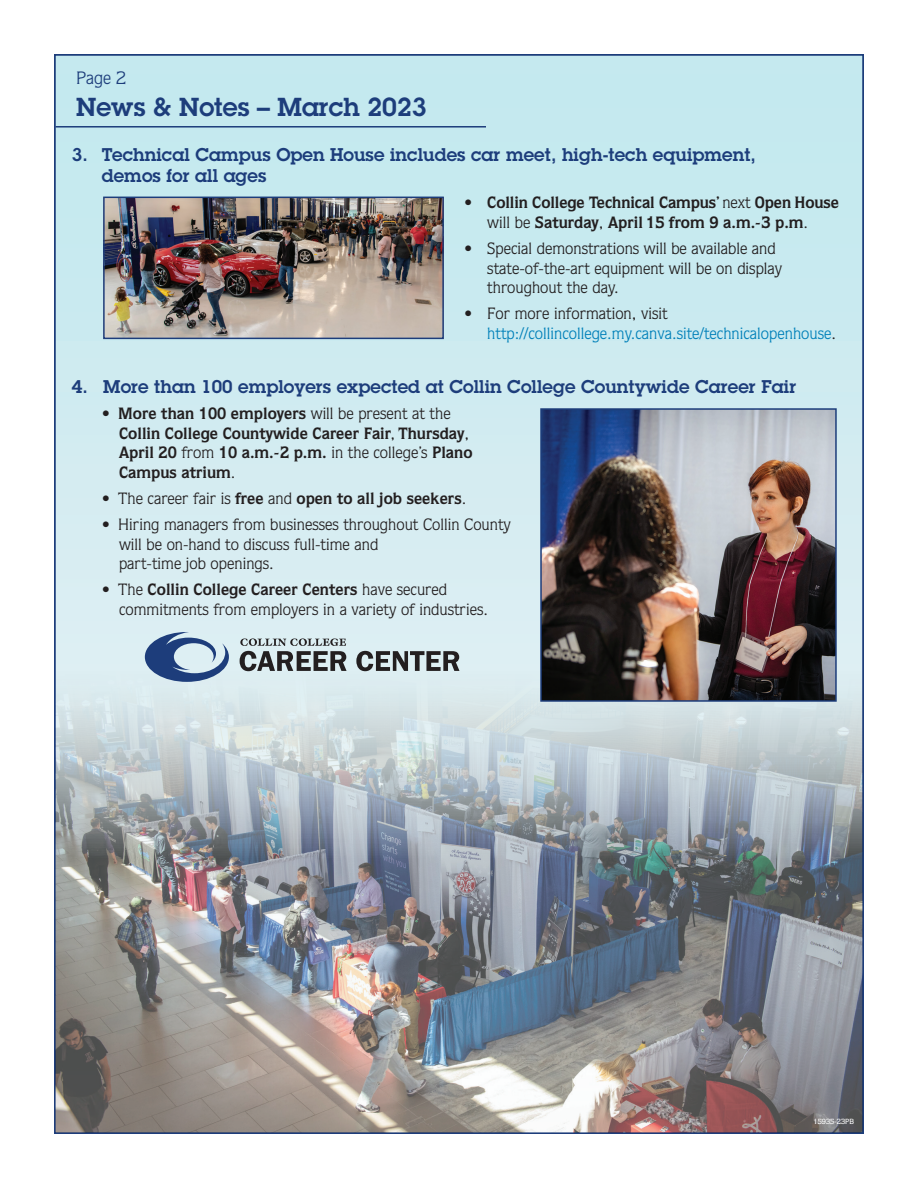
<style>
.page{position:relative;width:918px;height:1188px;background:#fff}
.page>*{position:absolute;margin:0;border:0;box-sizing:border-box;transform-origin:0 0}
.t1{font:600 25.5px "Lubalin Graph";color:#1d3d7b}
.t2{font:600 18px/21px "Lubalin Graph";letter-spacing:.005em;color:#1d3d7b}
.t3{font:18px "Quorum";color:#1d3d7b}
.t4{font:16.5px/19.5px "Quorum";color:#231f20}
.t5{font:700 16.5px/19.5px "Quorum";color:#231f20;text-align:center}
.t6{font:16.5px/19.5px "Quorum";color:#0080b9}
.t7{font:500 7.5px "Quorum";color:#fff}
.s1{font-weight:400}
.s2{color:#231f20}
.s3{font-weight:700}
</style>
<div class="page">
<div style="left:56px;top:54px;width:806px;height:1078px;background:linear-gradient(to right,#d0ebf0,#c8eaf0)"></div>
<img style="left:57px;top:603px;width:804px;height:528px">
<hr style="left:56px;top:126px;width:430px;height:2px;background:#1d3d7b">
<img style="left:106px;top:200px;width:335px;height:136px">
<div style="left:103px;top:197px;width:341px;height:142px;border:2px solid #1d3d7b"></div>
<img style="left:543px;top:411px;width:291px;height:288px">
<div style="left:540px;top:408px;width:297px;height:294px;border:2px solid #1d3d7b"></div>
<svg style="left:145px;top:632px;width:84px;height:50px;background:#88a0be"></svg>
<svg style="left:240px;top:638px;width:107px;height:33px;background:#8e979a"></svg>
<svg style="left:356px;top:651px;width:103px;height:20px;background:#767c7f"></svg>
<p class="t3" style="left:76px;top:67px;width:52px">Page 2</p>
<h1 class="t1" style="left:76px;top:90px;width:352px">News &amp; Notes – March 2023</h1>
<p class="t2" style="left:102px;top:144px;width:656px;text-indent:-30px">3. Technical Campus Open House includes car meet, high-tech equipment, demos for all ages</p>
<p class="t5" style="left:464px;top:193px;width:376px"><span class="s1">•</span> Collin College Technical Campus’ <span class="s1">next</span> Open House <span class="s1">will be</span> Saturday<span class="s1">,</span> April 15 from 9 a.m.-3 p.m<span class="s1">.</span></p>
<p class="t4" style="left:487px;top:238px;width:296px;text-indent:-23px">• Special demonstrations will be available and state-of-the-art equipment will be on display throughout the day.</p>
<p class="t6" style="left:487px;top:304px;width:350px;text-indent:-23px"><span class="s2">• For more information, visit </span>http://collincollege.my.canva.site/technicalopenhouse<span class="s2">.</span></p>
<p class="t2" style="left:72px;top:376px;width:726px">4. More than 100 employers expected at Collin College Countywide Career Fair</p>
<p class="t5" style="left:119px;top:403px;width:355px;text-align:left;text-indent:-17px"><span class="s1">•</span> More than 100 employers <span class="s1">will be present at the </span>Collin College Countywide Career Fair<span class="s1">,</span> Thursday<span class="s1">, </span>April 20 <span class="s1">from</span> 10 a.m.-2 p.m. <span class="s1">in the college’s</span> Plano Campus atrium<span class="s1">.</span></p>
<p class="t5" style="left:102px;top:488px;width:366px"><span class="s1">• The career fair is</span> free <span class="s1">and</span> open to all job seekers<span class="s1">.</span></p>
<p class="t4" style="left:119px;top:515px;width:393px;text-indent:-17px">• Hiring managers from businesses throughout Collin County will be on-hand to discuss full-time and<br>part-time job openings.</p>
<p class="t4" style="left:119px;top:580px;width:370px;text-indent:-17px">• The <span class="s3">Collin College Career Centers</span> have secured commitments from employers in a variety of industries.</p>
<p class="t7" style="left:814px;top:1117px;width:42px">15935-23PB</p>
</div>
